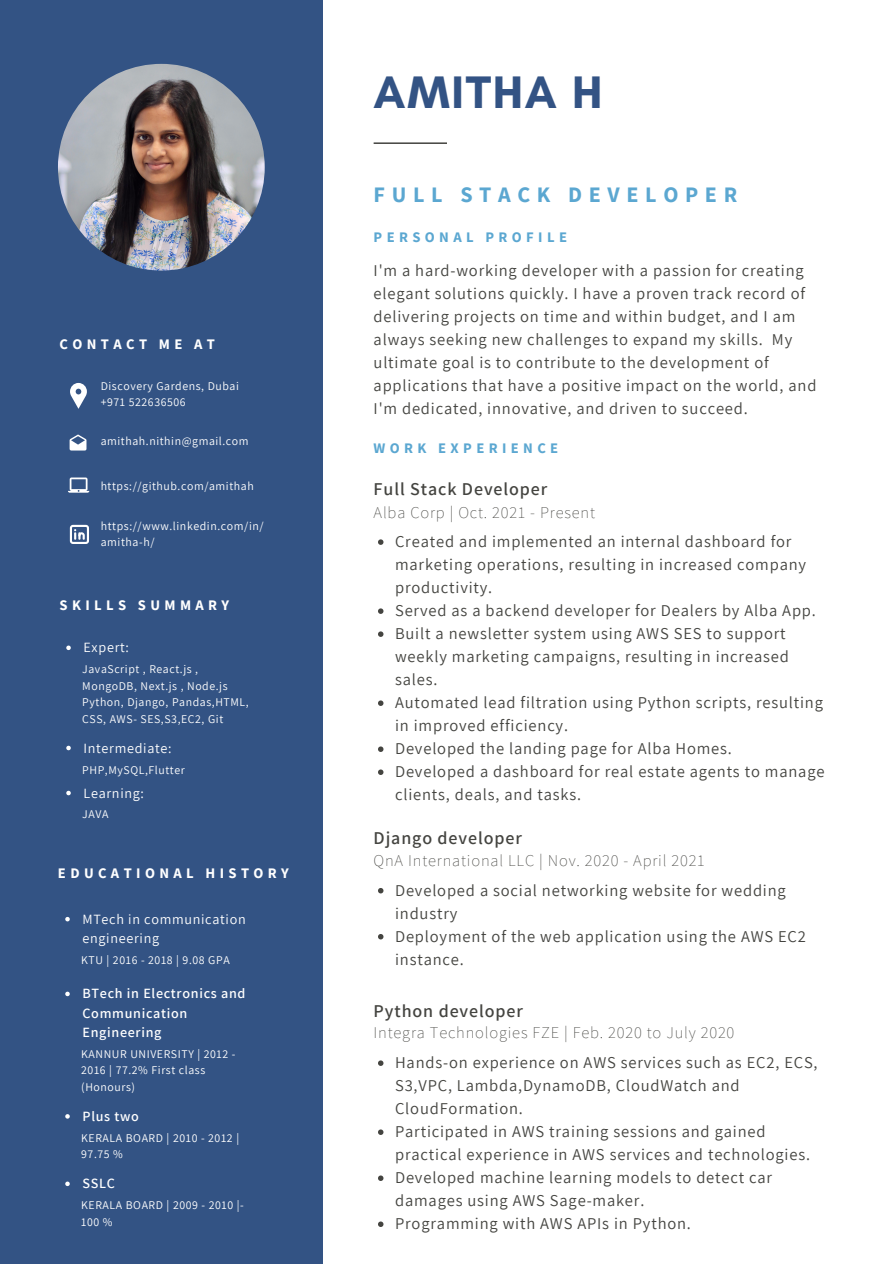
<style>
.page{position:relative;width:894px;height:1264px;background:#fff}
.page>*{position:absolute;margin:0;border:0;box-sizing:border-box;transform-origin:0 0}
.t1{font:700 46.35px "Glacial Indifference";letter-spacing:.035em;color:#335384}
.t2{font:700 22.05px "Source Sans Pro";letter-spacing:.3em;color:#5ba7d1}
.t3{font:600 18px "Assistant";letter-spacing:.05em;color:#444440}
.t4{font:16.5px/23px "Assistant";letter-spacing:.05em;color:#444440}
.t5{font:200 16.5px "Assistant";letter-spacing:.05em;color:#444440}
.t6{font:700 14.55px "Source Sans Pro";letter-spacing:.3em;color:#fff}
.t7{font:700 14.55px "Source Sans Pro";letter-spacing:.3em;color:#5ba7d1}
.t8{font:14.1px/19.2px "Assistant";letter-spacing:.05em;color:#fff}
.t9{font:600 14.1px/19.2px "Assistant";letter-spacing:.05em;color:#fff}
.t10{font:11.85px/16.4px "Assistant";letter-spacing:.05em;color:#fff}
</style>
<div class="page">
<div style="left:0;top:0;width:322px;height:1263px;background:#335384"></div>
<svg style="left:373px;top:142px;width:74px;height:2px"></svg>
<img style="left:58px;top:64px;width:207px;height:206px;border-radius:50%">
<svg style="left:70px;top:383px;width:17px;height:26px"></svg>
<svg style="left:68px;top:477px;width:21px;height:15px"></svg>
<svg style="left:70px;top:434px;width:16px;height:16px"></svg>
<svg style="left:70px;top:525px;width:19px;height:19px"></svg>
<svg style="left:378px;top:888px;width:5px;height:5px"></svg>
<svg style="left:378px;top:934px;width:5px;height:5px"></svg>
<svg style="left:378px;top:1060px;width:5px;height:5px"></svg>
<svg style="left:378px;top:1129px;width:5px;height:5px"></svg>
<svg style="left:378px;top:1175px;width:5px;height:5px"></svg>
<svg style="left:378px;top:1221px;width:5px;height:5px"></svg>
<svg style="left:66px;top:645px;width:5px;height:5px"></svg>
<svg style="left:66px;top:745px;width:5px;height:5px"></svg>
<svg style="left:66px;top:790px;width:5px;height:5px"></svg>
<svg style="left:378px;top:539px;width:5px;height:6px"></svg>
<svg style="left:378px;top:608px;width:5px;height:6px"></svg>
<svg style="left:378px;top:631px;width:5px;height:6px"></svg>
<svg style="left:378px;top:700px;width:5px;height:6px"></svg>
<svg style="left:378px;top:746px;width:5px;height:6px"></svg>
<svg style="left:378px;top:769px;width:5px;height:6px"></svg>
<svg style="left:65px;top:916px;width:5px;height:5px"></svg>
<svg style="left:65px;top:991px;width:5px;height:5px"></svg>
<svg style="left:65px;top:1114px;width:5px;height:4px"></svg>
<svg style="left:65px;top:1181px;width:5px;height:5px"></svg>
<p class="t6" style="left:59px;top:335px;width:157px">CONTACT ME AT</p>
<p class="t10" style="left:101px;top:377px;width:140px">Discovery Gardens, Dubai</p>
<p class="t10" style="left:101px;top:393px;width:86px">+971 522636506</p>
<p class="t10" style="left:101px;top:432px;width:149px">amithah.nithin@gmail.com</p>
<p class="t10" style="left:101px;top:477px;width:154px">https://github.com/amithah</p>
<p class="t10" style="left:101px;top:517px;width:164px;line-height:15.8px">https://www.linkedin.com/in/ amitha-h/</p>
<p class="t6" style="left:59px;top:596px;width:171px">SKILLS SUMMARY</p>
<p class="t8" style="left:83px;top:637px;width:47px">Expert:</p>
<p class="t10" style="left:82px;top:661px;width:168px">JavaScript , React.js ,<br>MongoDB, Next.js , Node.js<br>Python, Django, Pandas,HTML,<br>CSS, AWS- SES,S3,EC2, Git</p>
<p class="t8" style="left:83px;top:737px;width:90px">Intermediate:</p>
<p class="t10" style="left:82px;top:761px;width:104px">PHP,MySQL,Flutter</p>
<p class="t8" style="left:83px;top:782px;width:62px">Learning:</p>
<p class="t10" style="left:82px;top:805px;width:28px">JAVA</p>
<p class="t6" style="left:58px;top:864px;width:232px">EDUCATIONAL HISTORY</p>
<p class="t8" style="left:82px;top:908px;width:165px">MTech in communication engineering</p>
<p class="t10" style="left:81px;top:951px;width:150px">KTU | 2016 - 2018 | 9.08 GPA</p>
<p class="t9" style="left:82px;top:983px;width:164px">BTech in Electronics and<br>Communication<br>Engineering</p>
<p class="t10" style="left:81px;top:1045px;width:156px">KANNUR UNIVERSITY | 2012 -<br>2016 | 77.2% First class (Honours)</p>
<p class="t9" style="left:82px;top:1106px;width:58px">Plus two</p>
<p class="t10" style="left:81px;top:1129px;width:159px">KERALA BOARD | 2010 - 2012 |<br>97.75 %</p>
<p class="t9" style="left:82px;top:1173px;width:34px">SSLC</p>
<p class="t10" style="left:81px;top:1196px;width:164px">KERALA BOARD | 2009 - 2010 |-<br>100 %</p>
<p class="t1" style="left:373px;top:64px;width:230px">AMITHA H</p>
<p class="t2" style="left:373px;top:180px;width:365px">FULL STACK DEVELOPER</p>
<p class="t7" style="left:373px;top:228px;width:195px">PERSONAL PROFILE</p>
<p class="t4" style="left:373px;top:258px;width:444px">I'm a hard-working developer with a passion for creating elegant solutions quickly. I have a proven track record of delivering projects on time and within budget, and I am always seeking new challenges to expand my skills. My ultimate goal is to contribute to the development of applications that have a positive impact on the world, and I'm dedicated, innovative, and driven to succeed.</p>
<p class="t7" style="left:373px;top:438px;width:186px">WORK EXPERIENCE</p>
<p class="t3" style="left:373px;top:477px;width:175px">Full Stack Developer</p>
<p class="t5" style="left:373px;top:500px;width:223px">Alba Corp | Oct. 2021 - Present</p>
<p class="t4" style="left:395px;top:529px;width:412px">Created and implemented an internal dashboard for marketing operations, resulting in increased company productivity.</p>
<p class="t4" style="left:395px;top:598px;width:422px">Served as a backend developer for Dealers by Alba App.</p>
<p class="t4" style="left:395px;top:621px;width:395px">Built a newsletter system using AWS SES to support weekly marketing campaigns, resulting in increased sales.</p>
<p class="t4" style="left:395px;top:690px;width:429px">Automated lead filtration using Python scripts, resulting in improved efficiency.</p>
<p class="t4" style="left:395px;top:736px;width:338px">Developed the landing page for Alba Homes.</p>
<p class="t4" style="left:395px;top:759px;width:431px">Developed a dashboard for real estate agents to manage clients, deals, and tasks.</p>
<p class="t3" style="left:373px;top:825px;width:150px">Django developer</p>
<p class="t5" style="left:373px;top:849px;width:332px">QnA International LLC | Nov. 2020 - April 2021</p>
<p class="t4" style="left:395px;top:878px;width:392px">Developed a social networking website for wedding industry</p>
<p class="t4" style="left:395px;top:924px;width:412px">Deployment of the web application using the AWS EC2 instance.</p>
<p class="t3" style="left:373px;top:998px;width:151px">Python developer</p>
<p class="t5" style="left:373px;top:1021px;width:362px">Integra Technologies FZE | Feb. 2020 to July 2020</p>
<p class="t4" style="left:395px;top:1050px;width:424px">Hands-on experience on AWS services such as EC2, ECS,<br>S3,VPC, Lambda,DynamoDB, CloudWatch and<br>CloudFormation.</p>
<p class="t4" style="left:395px;top:1119px;width:416px">Participated in AWS training sessions and gained practical experience in AWS services and technologies.</p>
<p class="t4" style="left:395px;top:1165px;width:378px">Developed machine learning models to detect car damages using AWS Sage-maker.</p>
<p class="t4" style="left:395px;top:1211px;width:297px">Programming with AWS APIs in Python.</p>
</div>
